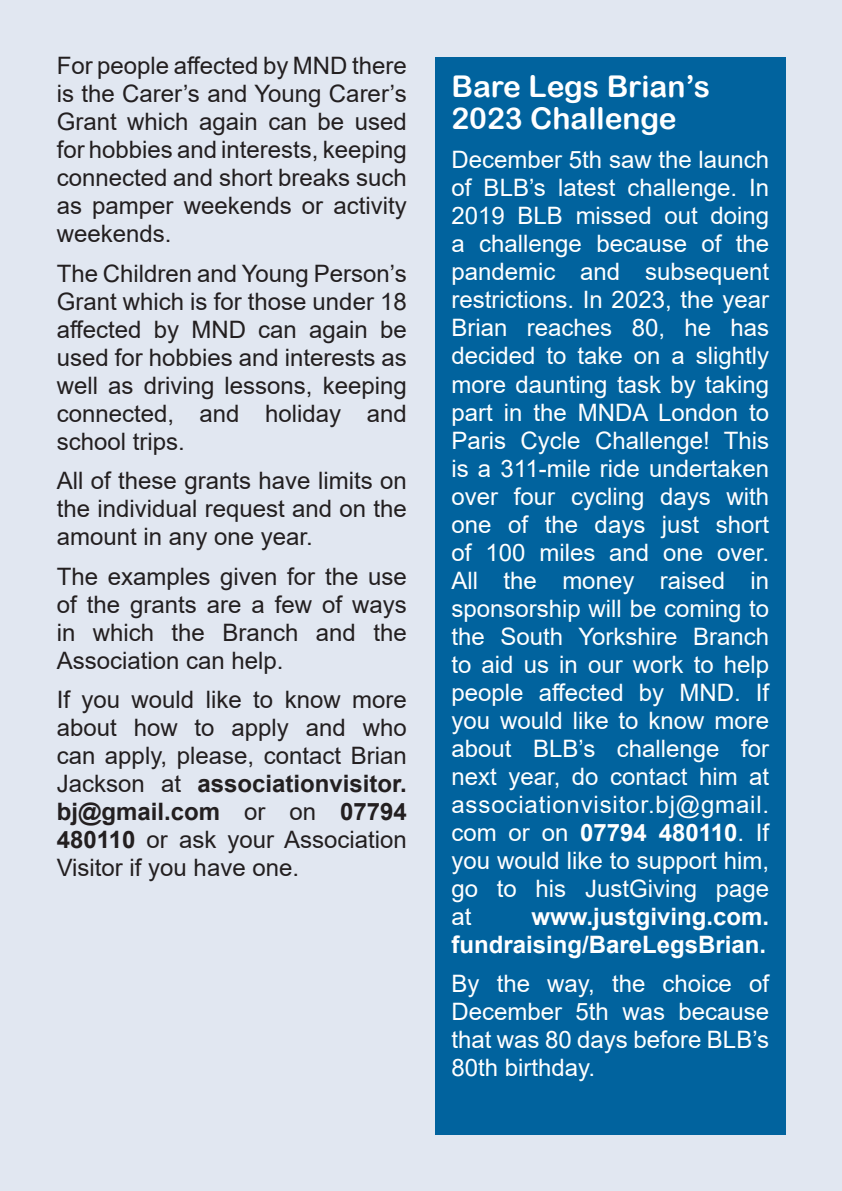
<style>
.page{position:relative;width:842px;height:1191px;background:#e1e7f1}
.page>*{position:absolute;margin:0;border:0;box-sizing:border-box;transform-origin:0 0}
.t1{font:30px/32px "Arial Rounded MT Bold";color:#fff}
.t2{font:24px/28px "Arial";color:#fff;text-align:justify}
.t3{font:24px/28px "Arial";color:#231f20;text-align:justify}
.t4{font:700 24px/28px "Arial";color:#fff;text-align:right}
.s1{font-weight:700}
</style>
<div class="page">
<div style="left:435px;top:57px;width:350px;height:1077px;background:#01639e"></div>
<p class="t3" style="left:57px;top:52px;width:352px">For people affected by MND there is the Carer’s and Young Carer’s Grant which again can be used for hobbies and interests, keeping connected and short breaks such as pamper weekends or activity weekends.</p>
<p class="t3" style="left:57px;top:259px;width:352px">The Children and Young Person’s Grant which is for those under 18 affected by MND can again be used for hobbies and interests as well as driving lessons, keeping connected, and holiday and school trips.</p>
<p class="t3" style="left:57px;top:466px;width:352px">All of these grants have limits on the individual request and on the amount in any one year.</p>
<p class="t3" style="left:57px;top:562px;width:352px">The examples given for the use of the grants are a few of ways in which the Branch and the Association can help.</p>
<p class="t3" style="left:57px;top:685px;width:352px">If you would like to know more about how to apply and who can apply, please, contact Brian Jackson at <span class="s1">associationvisitor. bj@gmail.com</span> or on <span class="s1">07794<br>480110</span> or ask your Association Visitor if you have one.</p>
<p class="t1" style="left:451px;top:70px;width:260px">Bare Legs Brian’s<br>2023 Challenge</p>
<p class="t2" style="left:451px;top:146px;width:319px">December 5th saw the launch of BLB’s latest challenge. In 2019 BLB missed out doing a challenge because of the pandemic and subsequent restrictions. In 2023, the year Brian reaches 80, he has decided to take on a slightly more daunting task by taking part in the MNDA London to Paris Cycle Challenge! This is a 311-mile ride undertaken over four cycling days with one of the days just short of 100 miles and one over.<br>All the money raised in sponsorship will be coming to the South Yorkshire Branch to aid us in our work to help people affected by MND. If you would like to know more about BLB’s challenge for next year, do contact him at associationvisitor.bj@gmail. com or on <span class="s1">07794 480110</span>. If you would like to support him, go to his JustGiving page at</p>
<p class="t4" style="left:451px;top:902px;width:319px">www.justgiving.com. fundraising/BareLegsBrian.</p>
<p class="t2" style="left:451px;top:969px;width:319px">By the way, the choice of December 5th was because that was 80 days before BLB’s 80th birthday.</p>
</div>
